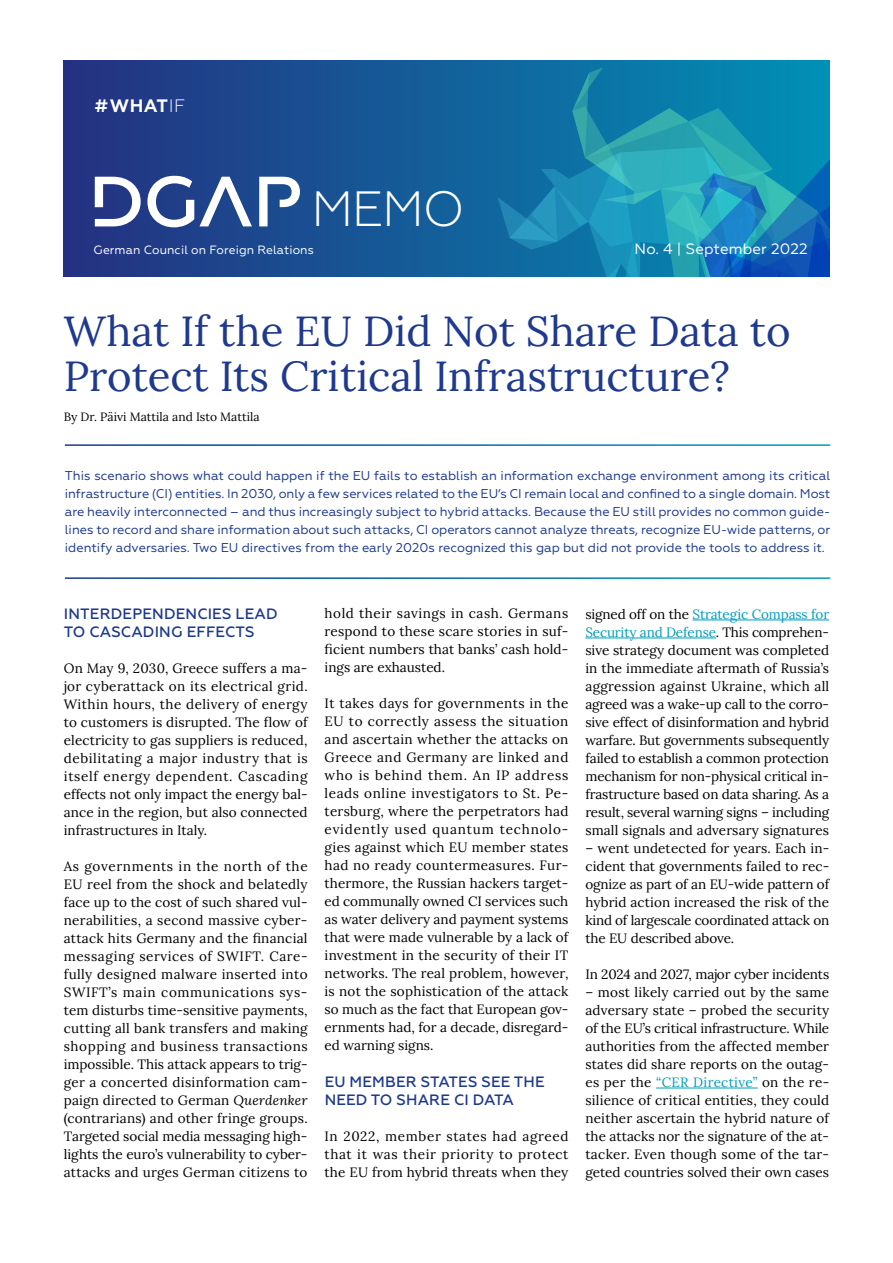
<style>
.page{position:relative;width:893px;height:1263px;background:#fff}
.page>*{position:absolute;margin:0;border:0;box-sizing:border-box;transform-origin:0 0}
.t1{font:300 49.5px "Geometria";color:#fff}
.t2{font:42px/45px "Lora";color:#1e398d}
.t3{font:700 18px "Geometria";color:#fff}
.t4{font:500 15px/18px "Geometria";letter-spacing:.01em;color:#1e398d}
.t5{font:15px "Geometria";letter-spacing:.01em;color:#fff}
.t6{font:13.5px/18px "Lora";color:#000;text-align:justify}
.t7{font:12.75px/18px "Geometria";color:#1e398d;text-align:justify}
.t8{font:12px "Geometria";letter-spacing:.01em;color:#fff}
.t9{font:12px "Lora";color:#000}
.s1{font-weight:300}
.s2{font-style:italic}
.s3{color:#009dbb}
</style>
<div class="page">
<div style="left:64px;top:61px;width:765px;height:216px;background:linear-gradient(to right,#253081,#0091b5)"></div>
<svg style="left:497px;top:67px;width:332px;height:209px;background:#1687b1"></svg>
<svg style="left:95px;top:176px;width:205px;height:51px"></svg>
<hr style="left:692px;top:620px;width:137px;height:1px;background:#009dbb">
<hr style="left:585px;top:638px;width:131px;height:1px;background:#009dbb">
<hr style="left:656px;top:1088px;width:102px;height:1px;background:#009dbb">
<h3 class="t3" style="left:95px;top:95px;width:92px">#WHAT<span class="s1">IF</span></h3>
<h1 class="t1" style="left:311px;top:181px;width:155px">MEMO</h1>
<p class="t8" style="left:94px;top:243px;width:222px">German Council on Foreign Relations</p>
<p class="t5" style="left:635px;top:240px;width:175px">No. 4 | September 2022</p>
<h2 class="t2" style="left:64px;top:305px;width:728px">What If the EU Did Not Share Data to<br>Protect Its Critical Infrastructure?</h2>
<p class="t9" style="left:64px;top:407px;width:197px">By Dr. Päivi Mattila and Isto Mattila</p>
<p class="t7" style="left:65px;top:466px;width:767px">This scenario shows what could happen if the EU fails to establish an information exchange environment among its critical infrastructure (CI) entities. In 2030, only a few services related to the EU’s CI remain local and confined to a single domain. Most are heavily interconnected – and thus increasingly subject to hybrid attacks. Because the EU still provides no common guide&shy;lines to record and share information about such attacks, CI operators cannot analyze threats, recognize EU-wide patterns, or identify adversaries. Two EU directives from the early 2020s recognized this gap but did not provide the tools to address it.</p>
<p class="t4" style="left:64px;top:604px;width:215px">INTERDEPENDENCIES LEAD<br>TO CASCADING EFFECTS</p>
<p class="t6" style="left:64px;top:658px;width:245px">On May 9, 2030, Greece suffers a ma&shy;jor cyberattack on its electrical grid.<br>Within hours, the delivery of energy to customers is disrupted. The flow of electricity to gas suppliers is reduced, debilitating a major industry that is itself energy dependent. Cascading effects not only impact the energy bal&shy;ance in the region, but also connected infrastructures in Italy.</p>
<p class="t6" style="left:64px;top:856px;width:245px">As governments in the north of the EU reel from the shock and belatedly face up to the cost of such shared vul&shy;nerabilities, a second massive cyber&shy;attack hits Germany and the financial messaging services of SWIFT. Care&shy;fully designed malware inserted into SWIFT’s main communications sys&shy;tem disturbs time-sensitive payments, cutting all bank transfers and making shopping and business transactions impossible. This attack appears to trig&shy;ger a concerted disinformation cam&shy;paign directed to German <span class="s2">Querdenker </span>(contrarians) and other fringe groups.<br>Targeted social media messaging high&shy;lights the euro’s vulnerability to cyber&shy;attacks and urges German citizens to</p>
<p class="t6" style="left:325px;top:604px;width:245px">hold their savings in cash. Germans respond to these scare stories in suf&shy;ficient numbers that banks’ cash hold&shy;ings are exhausted.</p>
<p class="t6" style="left:325px;top:694px;width:245px">It takes days for governments in the EU to correctly assess the situation and ascertain whether the attacks on Greece and Germany are linked and who is behind them. An IP address leads online investigators to St. Pe&shy;tersburg, where the perpetrators had evidently used quantum technolo&shy;gies against which EU member states had no ready countermeasures. Fur&shy;thermore, the Russian hackers target&shy;ed communally owned CI services such as water delivery and payment systems that were made vulnerable by a lack of investment in the security of their IT networks. The real problem, however, is not the sophistication of the attack so much as the fact that European gov&shy;ernments had, for a decade, disregard&shy;ed warning signs.</p>
<p class="t4" style="left:325px;top:1072px;width:222px">EU MEMBER STATES SEE THE<br>NEED TO SHARE CI DATA</p>
<p class="t6" style="left:325px;top:1126px;width:245px">In 2022, member states had agreed that it was their priority to protect the EU from hybrid threats when they</p>
<p class="t6" style="left:585px;top:604px;width:245px">signed off on the <span class="s3">Strategic Compass for Security and Defense</span>. This comprehen&shy;sive strategy document was completed in the immediate aftermath of Russia’s aggression against Ukraine, which all agreed was a wake-up call to the corro&shy;sive effect of disinformation and hybrid warfare. But governments subsequently failed to establish a common protection mechanism for non-physical critical in&shy;frastructure based on data sharing. As a result, several warning signs – including small signals and adversary signatures</p>
<p class="t6" style="left:585px;top:838px;width:245px">– went undetected for years. Each in&shy;cident that governments failed to rec&shy;ognize as part of an EU-wide pattern of hybrid action increased the risk of the kind of largescale coordinated attack on the EU described above.</p>
<p class="t6" style="left:585px;top:964px;width:245px">In 2024 and 2027, major cyber incidents</p>
<p class="t6" style="left:585px;top:982px;width:245px">– most likely carried out by the same adversary state – probed the security of the EU’s critical infrastructure. While authorities from the affected member states did share reports on the outag&shy;es per the <span class="s3">“CER Directive”</span> on the re&shy;silience of critical entities, they could neither ascertain the hybrid nature of the attacks nor the signature of the at&shy;tacker. Even though some of the tar&shy;geted countries solved their own cases</p>
</div>
